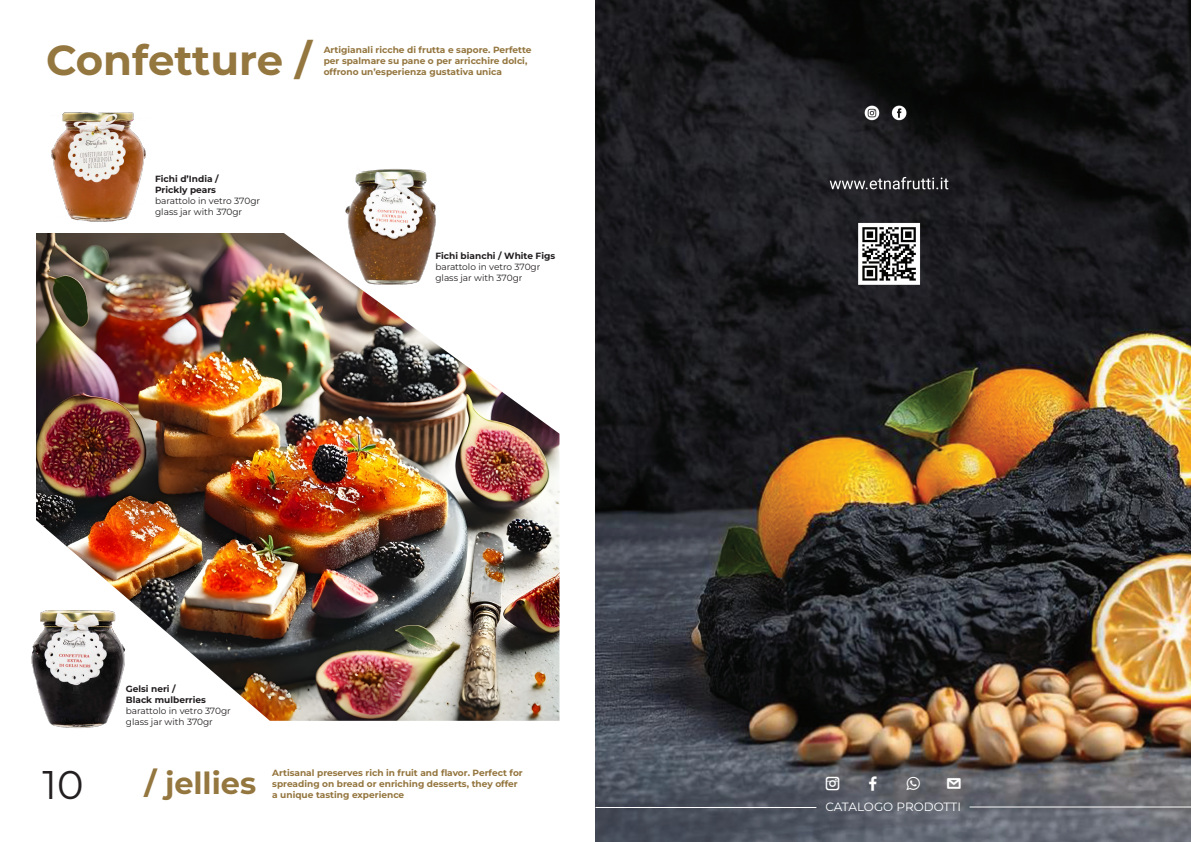
<style>
.page{position:relative;width:1191px;height:842px;background:#fff}
.page>*{position:absolute;margin:0;border:0;box-sizing:border-box;transform-origin:0 0}
.t1{font:700 41.8px "Montserrat";color:#94763f}
.t2{font:40px "Montserrat";color:#231f20}
.t3{font:700 30.4px "Montserrat";color:#94763f}
.t4{font:14px "Type Icons";color:#fff}
.t5{font:12px "Montserrat";color:#fff}
.t6{font:700 9px "Montserrat";color:#94763f}
.t7{font:9px "Montserrat";color:#231f20}
.t8{font:700 9px "Montserrat";color:#231f20}
</style>
<div class="page">
<img style="left:595px;top:0;width:596px;height:842px">
<img style="left:36px;top:233px;width:523px;height:488px">
<img style="left:31px;top:604px;width:94px;height:124px">
<img style="left:51px;top:112px;width:95px;height:110px">
<img style="left:344px;top:169px;width:92px;height:116px">
<hr style="left:595px;top:807px;width:221px;height:1px;background:#fff">
<hr style="left:969px;top:806px;width:222px;height:1px;background:#fff">
<svg style="left:826px;top:776px;width:13px;height:14px"></svg>
<svg style="left:869px;top:776px;width:7px;height:14px"></svg>
<svg style="left:947px;top:778px;width:13px;height:10px"></svg>
<p class="t1" style="left:46px;top:30px;width:267px">Confetture /</p>
<p class="t6" style="left:324px;top:44px;width:209px">Artigianali ricche di frutta e sapore. Perfette</p>
<p class="t6" style="left:324px;top:54px;width:205px">per spalmare su pane o per arricchire dolci,</p>
<p class="t6" style="left:324px;top:65px;width:180px">offrono un’esperienza gustativa unica</p>
<p class="t8" style="left:155px;top:172px;width:65px">Fichi d’India /</p>
<p class="t8" style="left:155px;top:183px;width:62px">Prickly pears</p>
<p class="t7" style="left:155px;top:194px;width:106px">barattolo in vetro 370gr</p>
<p class="t7" style="left:155px;top:205px;width:89px">glass jar with 370gr</p>
<p class="t8" style="left:435px;top:250px;width:121px">Fichi bianchi / White Figs</p>
<p class="t7" style="left:435px;top:261px;width:106px">barattolo in vetro 370gr</p>
<p class="t7" style="left:435px;top:271px;width:89px">glass jar with 370gr</p>
<p class="t8" style="left:126px;top:682px;width:51px">Gelsi neri /</p>
<p class="t8" style="left:126px;top:693px;width:82px">Black mulberries</p>
<p class="t7" style="left:126px;top:704px;width:106px">barattolo in vetro 370gr</p>
<p class="t7" style="left:126px;top:715px;width:89px">glass jar with 370gr</p>
<p class="t2" style="left:43px;top:757px;width:42px">10</p>
<p class="t3" style="left:144px;top:762px;width:113px">/ jellies</p>
<p class="t6" style="left:272px;top:767px;width:252px">Artisanal preserves rich in fruit and flavor. Perfect for</p>
<p class="t6" style="left:272px;top:777px;width:247px">spreading on bread or enriching desserts, they offer</p>
<p class="t6" style="left:272px;top:788px;width:134px">a unique tasting experience</p>
<p class="t4" style="left:906px;top:776px;width:15px">■</p>
<p class="t5" style="left:825px;top:799px;width:137px">CATALOGO PRODOTTI</p>
</div>
